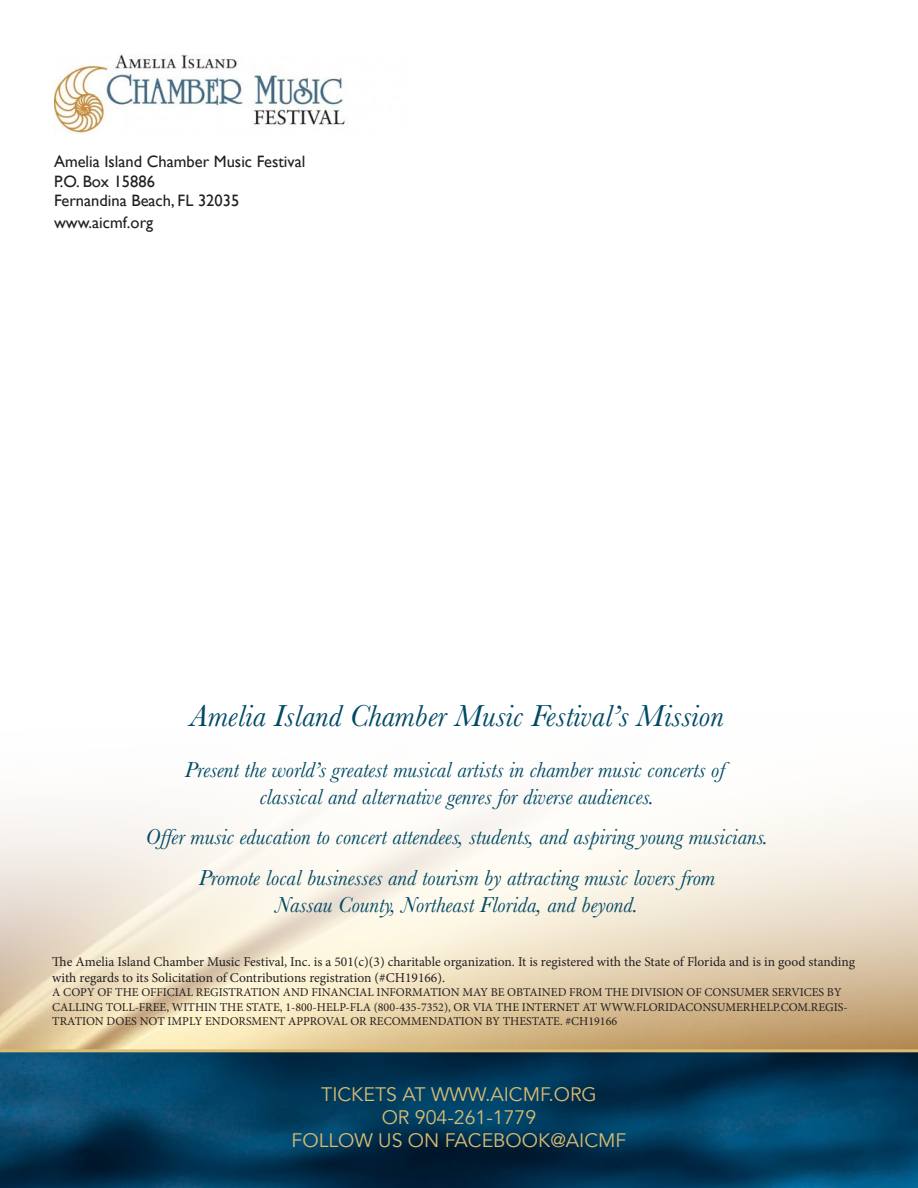
<style>
.page{position:relative;width:918px;height:1188px;background:#fff}
.page>*{position:absolute;margin:0;border:0;box-sizing:border-box;transform-origin:0 0}
.t1{font:italic 31.5px "Baskerville";color:#004964}
.t2{font:italic 22.5px "Baskerville";color:#004964}
.t3{font:19.5px "Avenir";color:#dabc72}
.t4{font:16.5px "Gill Sans";color:#231f20}
.t5{font:13.5px/16.2px "Minion Pro";letter-spacing:-.005em;color:#231f20}
.t6{font:12px/14.4px "Minion Pro";color:#231f20}
</style>
<div class="page">
<img style="left:0;top:800px;width:918px;height:249px">
<img style="left:0;top:1052px;width:918px;height:136px">
<img style="left:55px;top:54px;width:290px;height:80px">
<hr style="left:0;top:1049px;width:918px;height:3px;background:#dabc72">
<p class="t4" style="left:54px;top:151px;width:253px">Amelia Island Chamber Music Festival</p>
<p class="t4" style="left:54px;top:171px;width:102px">P.O. Box 15886</p>
<p class="t4" style="left:54px;top:191px;width:187px">Fernandina Beach, FL 32035</p>
<p class="t4" style="left:54px;top:213px;width:101px">www.aicmf.org</p>
<p class="t1" style="left:190px;top:695px;width:535px">Amelia Island Chamber Music Festival’s Mission</p>
<p class="t2" style="left:185px;top:754px;width:542px">Present the world’s greatest musical artists in chamber music concerts of</p>
<p class="t2" style="left:260px;top:781px;width:396px">classical and alternative genres for diverse audiences.</p>
<p class="t2" style="left:146px;top:822px;width:624px">Offer music education to concert attendees, students, and aspiring young musicians.</p>
<p class="t2" style="left:199px;top:862px;width:518px">Promote local businesses and tourism by attracting music lovers from</p>
<p class="t2" style="left:276px;top:889px;width:364px">Nassau County, Northeast Florida, and beyond.</p>
<p class="t5" style="left:52px;top:953px;width:804px">The Amelia Island Chamber Music Festival, Inc. is a 501(c)(3) charitable organization. It is registered with the State of Florida and is in good standing with regards to its Solicitation of Contributions registration (#CH19166).</p>
<p class="t6" style="left:52px;top:985px;width:797px">A COPY OF THE OFFICIAL REGISTRATION AND FINANCIAL INFORMATION MAY BE OBTAINED FROM THE DIVISION OF CONSUMER SERVICES BY<br>CALLING TOLL-FREE, WITHIN THE STATE, 1-800-HELP-FLA (800-435-7352), OR VIA THE INTERNET AT WWW.FLORIDACONSUMERHELP.COM.REGIS-<br>TRATION DOES NOT IMPLY ENDORSMENT APPROVAL OR RECOMMENDATION BY THESTATE. #CH19166</p>
<p class="t3" style="left:321px;top:1082px;width:277px">TICKETS AT WWW.AICMF.ORG</p>
<p class="t3" style="left:382px;top:1106px;width:156px">OR 904-261-1779</p>
<p class="t3" style="left:292px;top:1129px;width:336px">FOLLOW US ON FACEBOOK@AICMF</p>
</div>
